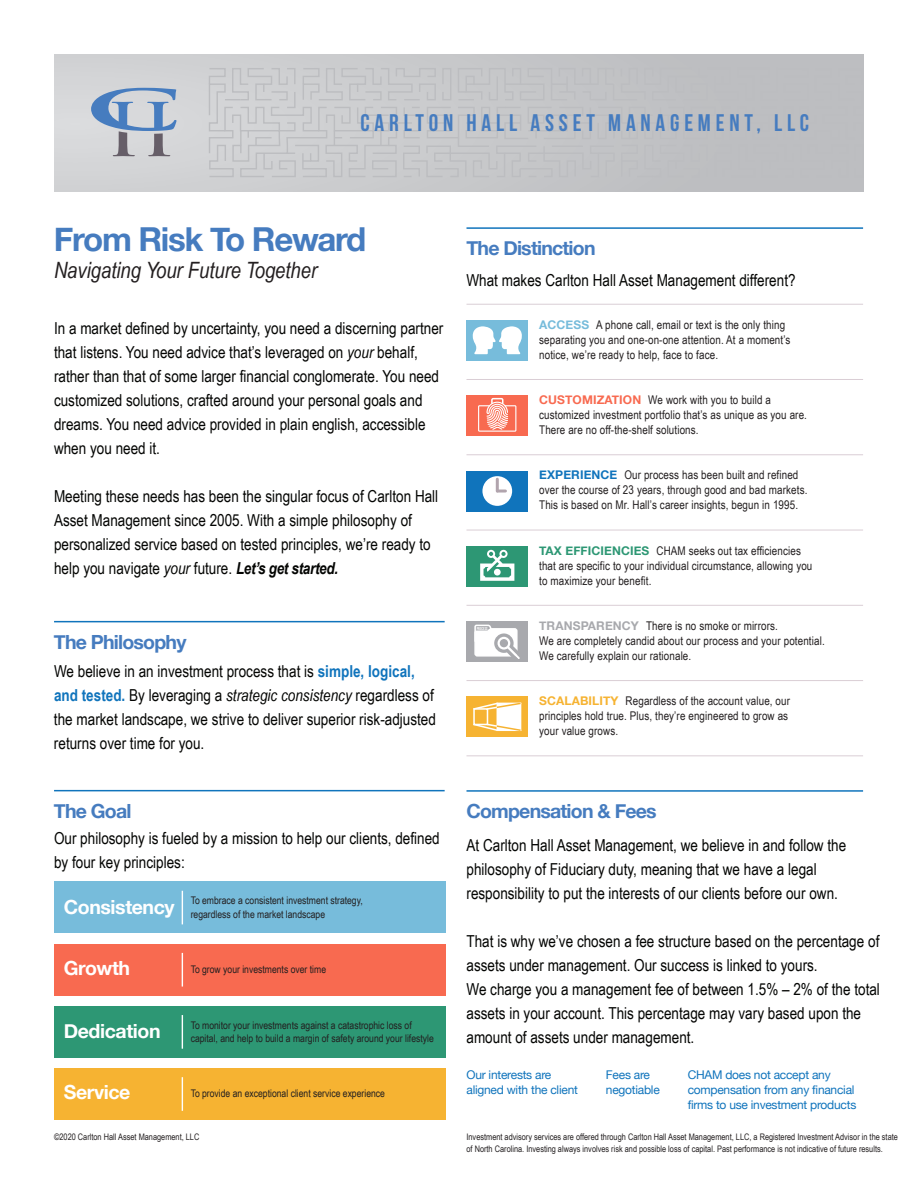
<style>
.page{position:relative;width:918px;height:1188px;background:#fff}
.page>*{position:absolute;margin:0;border:0;box-sizing:border-box;transform-origin:0 0}
.t1{font:700 33px "Helvetica Neue";letter-spacing:-.04em;color:#467cbf}
.t2{font:24px "Bebas Neue";letter-spacing:.2em;color:#467cbf}
.t3{font:italic 22.5px "Arial Narrow";color:#231f20}
.t4{font:700 19.5px "Helvetica Neue";letter-spacing:-.04em;color:#467cbf}
.t5{font:700 19.5px "Helvetica Neue";letter-spacing:-.02em;color:#fff}
.t6{font:16.5px/24px "Arial Narrow";color:#040503}
.t7{font:12px/15px "Arial Narrow";letter-spacing:.01em;color:#231f20}
.t8{font:12px/15px "Helvetica Neue";letter-spacing:-.02em;color:#1074bc}
.t9{font:10.5px/13.5px "Arial Narrow";color:#231f20}
.t10{font:9px/12px "Arial Narrow";color:#231f20}
.t11{font:4.2px "Bebas Neue";color:#fff}
.s1{font-style:italic}
.s2{font-weight:700;font-style:italic}
.s3{font-weight:700;color:#1074bc}
.s4{font-family:"Helvetica Neue";font-weight:700;color:#77bcdb}
.s5{font-family:"Helvetica Neue";font-weight:700;color:#f86a50}
.s6{font-family:"Helvetica Neue";font-weight:700;color:#1074bc}
.s7{font-family:"Helvetica Neue";font-weight:700;color:#2d9774}
.s8{font-family:"Helvetica Neue";font-weight:700;color:#a8a9ad}
.s9{font-family:"Helvetica Neue";font-weight:700;color:#f6b332}
</style>
<div class="page">
<div style="left:54px;top:54px;width:810px;height:137px;background:linear-gradient(to right,#d5d6d8,#b9babd)"></div>
<svg style="left:208px;top:67px;width:656px;height:111px;background:#c4c5c7"></svg>
<svg style="left:91px;top:88px;width:86px;height:68px;background:#a9b7ca"></svg>
<div style="left:466px;top:320px;width:62px;height:41px;background:#77bcdb"></div>
<svg style="left:473px;top:326px;width:49px;height:28px"></svg>
<div style="left:466px;top:395px;width:62px;height:41px;background:#f86a50"></div>
<svg style="left:486px;top:397px;width:22px;height:33px"></svg>
<div style="left:478px;top:405px;width:38px;height:27px;border:1px solid #fff"></div>
<div style="left:466px;top:471px;width:62px;height:40px;background:#1074bc"></div>
<div style="left:482px;top:476px;width:30px;height:30px;background:#fff;border-radius:50%"></div>
<svg style="left:496px;top:479px;width:9px;height:14px"></svg>
<hr style="left:54px;top:621px;width:391px;height:1px;background:#1074bc">
<hr style="left:466px;top:227px;width:397px;height:2px;background:#1074bc">
<hr style="left:466px;top:790px;width:397px;height:2px;background:#1074bc">
<hr style="left:466px;top:304px;width:397px;height:1px;background:#daced5">
<hr style="left:466px;top:379px;width:397px;height:1px;background:#daced5">
<hr style="left:466px;top:454px;width:397px;height:1px;background:#daced5">
<hr style="left:466px;top:530px;width:397px;height:1px;background:#daced5">
<hr style="left:466px;top:605px;width:397px;height:1px;background:#daced5">
<hr style="left:466px;top:680px;width:397px;height:1px;background:#daced5">
<hr style="left:466px;top:755px;width:397px;height:1px;background:#daced5">
<hr style="left:54px;top:790px;width:391px;height:1px;background:#1074bc">
<div style="left:54px;top:882px;width:392px;height:51px;background:#77bcdb"></div>
<div style="left:54px;top:944px;width:392px;height:52px;background:#f86a50"></div>
<div style="left:54px;top:1006px;width:392px;height:52px;background:#2d9774"></div>
<div style="left:54px;top:1068px;width:392px;height:52px;background:#f6b332"></div>
<hr style="left:182px;top:891px;width:1px;height:33px;background:#fff">
<hr style="left:182px;top:953px;width:1px;height:34px;background:#fff">
<hr style="left:182px;top:1015px;width:1px;height:34px;background:#fff">
<hr style="left:182px;top:1077px;width:1px;height:34px;background:#fff">
<div style="left:466px;top:546px;width:62px;height:41px;background:#2d9774"></div>
<svg style="left:480px;top:550px;width:34px;height:31px"></svg>
<div style="left:466px;top:621px;width:62px;height:41px;background:#a8a9ad"></div>
<svg style="left:474px;top:624px;width:46px;height:35px"></svg>
<div style="left:500px;top:639px;width:8px;height:8px;background:#a8a9ad;border-radius:50%"></div>
<div style="left:466px;top:696px;width:62px;height:41px;background:#f6b332"></div>
<div style="left:497px;top:703px;width:24px;height:28px;background:#fff"></div>
<div style="left:473px;top:708px;width:15px;height:17px;border:2px solid #fff"></div>
<svg style="left:473px;top:702px;width:49px;height:9px"></svg>
<svg style="left:473px;top:723px;width:49px;height:8px"></svg>
<h2 class="t2" style="left:361px;top:110px;width:450px">CARLTON HALL ASSET MANAGEMENT, LLC</h2>
<h1 class="t1" style="left:54px;top:213px;width:314px">From Risk To Reward</h1>
<h3 class="t3" style="left:54px;top:254px;width:265px">Navigating Your Future Together</h3>
<p class="t6" style="left:54px;top:316px;width:391px">In a market defined by uncertainty, you need a discerning partner that listens. You need advice that’s leveraged on <span class="s1">your</span> behalf, rather than that of some larger financial conglomerate. You need customized solutions, crafted around your personal goals and dreams. You need advice provided in plain english, accessible when you need it.</p>
<p class="t6" style="left:54px;top:484px;width:386px">Meeting these needs has been the singular focus of Carlton Hall Asset Management since 2005. With a simple philosophy of personalized service based on tested principles, we’re ready to help you navigate <span class="s1">your</span> future. <span class="s2">Let’s get started.</span></p>
<p class="t4" style="left:54px;top:626px;width:134px">The Philosophy</p>
<p class="t6" style="left:54px;top:658px;width:384px">We believe in an investment process that is <span class="s3">simple, logical, and tested.</span> By leveraging a <span class="s1">strategic consistency</span> regardless of the market landscape, we strive to deliver superior risk-adjusted returns over time for you.</p>
<p class="t4" style="left:466px;top:233px;width:131px">The Distinction</p>
<p class="t6" style="left:466px;top:268px;width:331px">What makes Carlton Hall Asset Management different?</p>
<p class="t11" style="left:477px;top:626px;width:13px">PROCESS</p>
<p class="t7" style="left:539px;top:317px;width:253px"><span class="s4">ACCESS</span> A phone call, email or text is the only thing separating you and one-on-one attention. At a moment’s notice, we’re ready to help, face to face.</p>
<p class="t7" style="left:539px;top:392px;width:269px"><span class="s5">CUSTOMIZATION</span> We work with you to build a customized investment portfolio that’s as unique as you are.<br>There are no off-the-shelf solutions.</p>
<p class="t7" style="left:539px;top:467px;width:270px"><span class="s6">EXPERIENCE</span> Our process has been built and refined over the course of 23 years, through good and bad markets.<br>This is based on Mr. Hall’s career insights, begun in 1995.</p>
<p class="t7" style="left:539px;top:542px;width:275px"><span class="s7">TAX EFFICIENCIES</span> CHAM seeks out tax efficiencies that are specific to your individual circumstance, allowing you to maximize your benefit.</p>
<p class="t7" style="left:539px;top:618px;width:287px"><span class="s8">TRANSPARENCY</span> There is no smoke or mirrors.<br>We are completely candid about our process and your potential.<br>We carefully explain our rationale.</p>
<p class="t7" style="left:539px;top:693px;width:252px"><span class="s9">SCALABILITY</span> Regardless of the account value, our principles hold true. Plus, they’re engineered to grow as your value grows.</p>
<p class="t4" style="left:54px;top:795px;width:79px">The Goal</p>
<p class="t4" style="left:466px;top:796px;width:192px">Compensation &amp; Fees</p>
<p class="t6" style="left:54px;top:825px;width:387px">Our philosophy is fueled by a mission to help our clients, defined by four key principles:</p>
<p class="t5" style="left:64px;top:891px;width:112px">Consistency</p>
<p class="t9" style="left:191px;top:893px;width:174px">To embrace a consistent investment strategy, regardless of the market landscape</p>
<p class="t5" style="left:64px;top:953px;width:68px">Growth</p>
<p class="t9" style="left:191px;top:962px;width:137px">To grow your investments over time</p>
<p class="t5" style="left:64px;top:1016px;width:98px">Dedication</p>
<p class="t5" style="left:64px;top:1077px;width:68px">Service</p>
<p class="t9" style="left:191px;top:1018px;width:245px">To monitor your investments against a catastrophic loss of capital, and help to build a margin of safety around your lifestyle</p>
<p class="t9" style="left:191px;top:1086px;width:196px">To provide an exceptional client service experience</p>
<p class="t10" style="left:54px;top:1130px;width:147px">©2020 Carlton Hall Asset Management, LLC</p>
<p class="t6" style="left:466px;top:833px;width:381px">At Carlton Hall Asset Management, we believe in and follow the philosophy of Fiduciary duty, meaning that we have a legal responsibility to put the interests of our clients before our own.</p>
<p class="t6" style="left:466px;top:929px;width:415px">That is why we’ve chosen a fee structure based on the percentage of assets under management. Our success is linked to yours.<br>We charge you a management fee of between 1.5% – 2% of the total assets in your account. This percentage may vary based upon the amount of assets under management.</p>
<p class="t8" style="left:466px;top:1068px;width:113px">Our interests are aligned with the client</p>
<p class="t8" style="left:688px;top:1068px;width:170px">CHAM does not accept any compensation from any financial firms to use investment products</p>
<p class="t8" style="left:606px;top:1068px;width:55px">Fees are negotiable</p>
<p class="t10" style="left:466px;top:1130px;width:433px">Investment advisory services are offered through Carlton Hall Asset Management, LLC, a Registered Investment Advisor in the state of North Carolina. Investing always involves risk and possible loss of capital. Past performance is not indicative of future results.</p>
</div>
